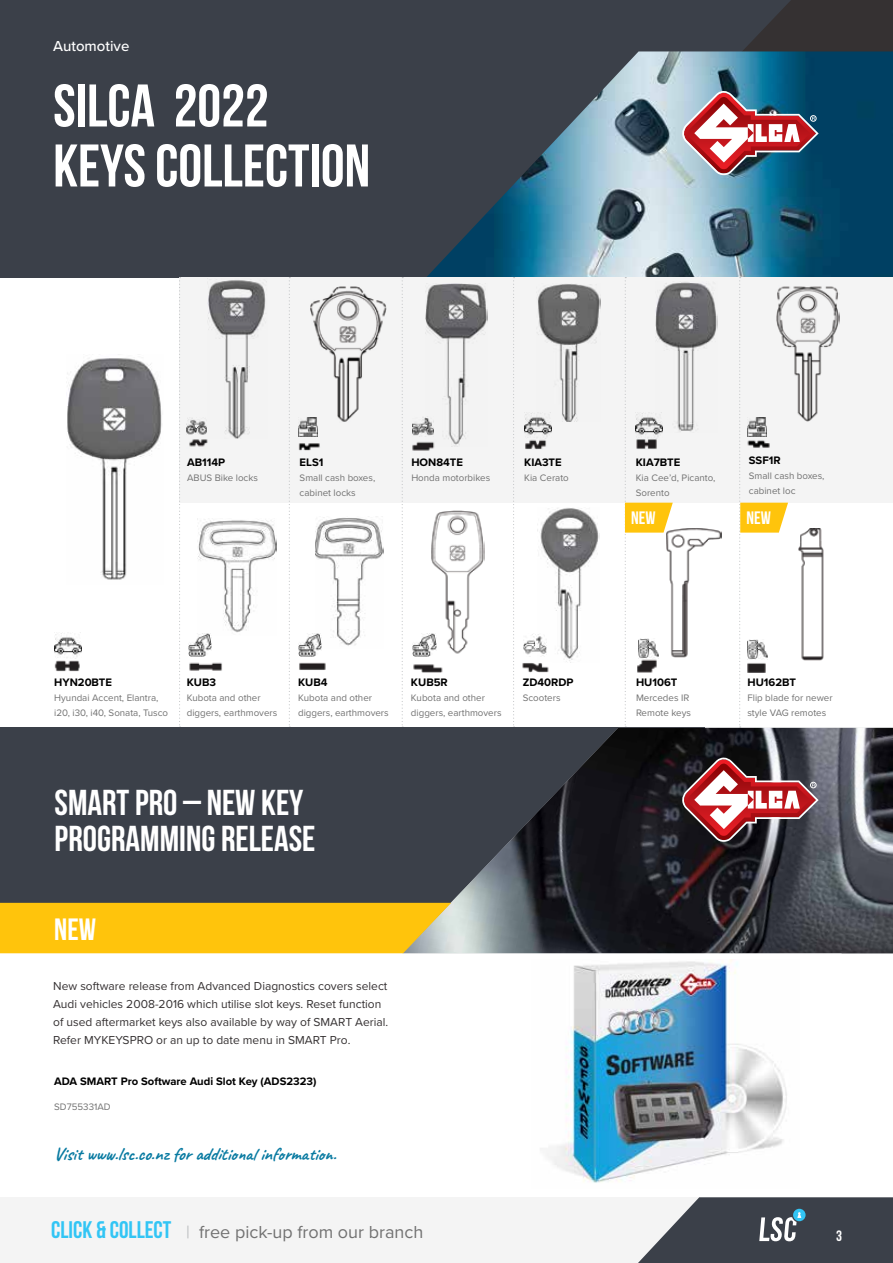
<style>
.page{position:relative;width:893px;height:1263px;background:#fff}
.page>*{position:absolute;margin:0;border:0;box-sizing:border-box;transform-origin:0 0}
.t1{font:700 60px/60px "Bebas Neue";color:#fff}
.t2{font:700 36px/36px "Bebas Neue";color:#fff}
.t3{font:700 30.75px "Bebas Neue";color:#fff}
.t4{font:700 18px "Caveat";color:#087aa1}
.t5{font:18px "Proxima Nova";color:#727272}
.t6{font:700 18px "Bebas Neue";color:#fff}
.t7{font:500 15px "Proxima Nova";color:#fff}
.t8{font:700 15px "Bebas Neue";color:#fff}
.t9{font:12px/18px "Proxima Nova";color:#353132}
.t10{font:700 11.25px "Proxima Nova";color:#000}
.t11{font:9.75px/15px "Proxima Nova";color:#727272}
.s1{font-family:"Bebas Neue";font-weight:700;font-size:24px;color:#32c5f4}
.s2{color:#bcbec0}
</style>
<div class="page">
<div style="left:0;top:0;width:893px;height:277px;background:#3b4049"></div>
<svg style="left:743px;top:0;width:150px;height:51px;fill:#353132"></svg>
<img style="left:427px;top:51px;width:466px;height:226px">
<div style="left:180px;top:277px;width:713px;height:226px;background:#f4f4f4"></div>
<svg style="left:289px;top:277px;width:1px;height:451px"></svg>
<svg style="left:402px;top:277px;width:1px;height:451px"></svg>
<svg style="left:513px;top:277px;width:2px;height:451px"></svg>
<svg style="left:179px;top:277px;width:2px;height:451px"></svg>
<img style="left:67px;top:358px;width:95px;height:222px">
<img style="left:55px;top:660px;width:25px;height:12px">
<img style="left:425px;top:284px;width:63px;height:162px">
<img style="left:412px;top:439px;width:28px;height:12px">
<img style="left:537px;top:284px;width:63px;height:138px">
<img style="left:525px;top:440px;width:21px;height:9px">
<img style="left:788px;top:286px;width:51px;height:136px">
<img style="left:207px;top:280px;width:60px;height:159px">
<img style="left:189px;top:438px;width:20px;height:9px">
<img style="left:673px;top:282px;width:44px;height:150px">
<img style="left:310px;top:286px;width:77px;height:136px">
<img style="left:298px;top:443px;width:22px;height:8px">
<img style="left:315px;top:516px;width:68px;height:130px">
<img style="left:299px;top:662px;width:27px;height:8px">
<img style="left:673px;top:528px;width:49px;height:130px">
<img style="left:798px;top:528px;width:26px;height:133px">
<img style="left:431px;top:510px;width:53px;height:144px">
<img style="left:413px;top:664px;width:30px;height:9px">
<img style="left:540px;top:508px;width:59px;height:154px">
<img style="left:522px;top:663px;width:27px;height:10px">
<svg style="left:625px;top:277px;width:48px;height:451px"></svg>
<svg style="left:739px;top:277px;width:49px;height:451px"></svg>
<img style="left:55px;top:632px;width:27px;height:27px">
<img style="left:298px;top:633px;width:24px;height:24px">
<img style="left:413px;top:633px;width:23px;height:24px">
<img style="left:413px;top:416px;width:20px;height:21px">
<img style="left:523px;top:633px;width:24px;height:24px">
<img style="left:638px;top:638px;width:21px;height:20px">
<img style="left:747px;top:639px;width:20px;height:21px">
<img style="left:748px;top:417px;width:19px;height:20px">
<img style="left:299px;top:417px;width:19px;height:20px">
<img style="left:187px;top:418px;width:20px;height:17px">
<img style="left:524px;top:413px;width:27px;height:26px">
<img style="left:636px;top:413px;width:27px;height:27px">
<img style="left:197px;top:519px;width:79px;height:114px">
<img style="left:189px;top:662px;width:33px;height:9px">
<img style="left:188px;top:633px;width:24px;height:24px">
<div style="left:0;top:728px;width:704px;height:225px;background:#3b4049"></div>
<img style="left:403px;top:728px;width:490px;height:225px">
<img style="left:540px;top:959px;width:247px;height:224px">
<div style="left:0;top:903px;width:451px;height:50px;background:#ffc40c"></div>
<svg style="left:681px;top:756px;width:138px;height:86px"></svg>
<img style="left:681px;top:90px;width:138px;height:85px">
<div style="left:0;top:1197px;width:830px;height:66px;background:#f4f4f4"></div>
<svg style="left:638px;top:1197px;width:255px;height:66px;background:#575c64"></svg>
<h3 class="t7" style="left:53px;top:35px;width:78px">Automotive</h3>
<h1 class="t1" style="left:53px;top:75px;width:318px">SILCA 2022<br>KEYS COLLECTION</h1>
<p class="t10" style="left:187px;top:454px;width:40px">AB114P</p>
<p class="t11" style="left:187px;top:470px;width:72px">ABUS Bike locks</p>
<p class="t10" style="left:300px;top:454px;width:25px">ELS1</p>
<p class="t11" style="left:300px;top:470px;width:77px">Small cash boxes, cabinet locks</p>
<p class="t10" style="left:411px;top:454px;width:53px">HON84TE</p>
<p class="t11" style="left:411px;top:470px;width:80px">Honda motorbikes</p>
<p class="t10" style="left:524px;top:454px;width:39px">KIA3TE</p>
<p class="t11" style="left:524px;top:470px;width:46px">Kia Cerato</p>
<p class="t10" style="left:636px;top:454px;width:46px">KIA7BTE</p>
<p class="t11" style="left:636px;top:470px;width:81px">Kia Cee’d, Picanto,<br>Sorento</p>
<p class="t10" style="left:749px;top:452px;width:33px">SSF1R</p>
<p class="t11" style="left:749px;top:468px;width:77px">Small cash boxes, cabinet loc</p>
<h3 class="t6" style="left:631px;top:508px;width:26px">NEW</h3>
<h3 class="t6" style="left:746px;top:508px;width:26px">NEW</h3>
<p class="t10" style="left:54px;top:674px;width:59px">HYN20BTE</p>
<p class="t11" style="left:54px;top:690px;width:115px">Hyundai Accent, Elantra, i20, i30, i40, Sonata, Tusco</p>
<p class="t10" style="left:187px;top:674px;width:31px">KUB3</p>
<p class="t11" style="left:187px;top:690px;width:92px">Kubota and other diggers, earthmovers</p>
<p class="t10" style="left:298px;top:674px;width:31px">KUB4</p>
<p class="t11" style="left:298px;top:690px;width:92px">Kubota and other diggers, earthmovers</p>
<p class="t10" style="left:411px;top:674px;width:38px">KUB5R</p>
<p class="t11" style="left:411px;top:690px;width:92px">Kubota and other diggers, earthmovers</p>
<p class="t10" style="left:523px;top:674px;width:52px">ZD40RDP</p>
<p class="t11" style="left:523px;top:690px;width:39px">Scooters</p>
<h2 class="t2" style="left:55px;top:784px;width:262px">SMART PRO – NEW KEY<br>PROGRAMMING RELEASE</h2>
<h3 class="t3" style="left:54px;top:912px;width:43px">NEW</h3>
<p class="t9" style="left:53px;top:976px;width:337px">New software release from Advanced Diagnostics covers select Audi vehicles 2008-2016 which utilise slot keys. Reset function of used aftermarket keys also available by way of SMART Aerial.<br>Refer MYKEYSPRO or an up to date menu in SMART Pro.</p>
<p class="t10" style="left:54px;top:1072px;width:264px">ADA SMART Pro Software Audi Slot Key (ADS2323)</p>
<p class="t11" style="left:54px;top:1099px;width:58px">SD755331AD</p>
<h3 class="t4" style="left:54px;top:1143px;width:286px">Visit www.lsc.co.nz for additional information.</h3>
<h3 class="t5" style="left:51px;top:1219px;width:374px"><span class="s1">CLICK &amp; COLLECT</span> <span class="s2">|</span> free pick-up from our branch</h3>
<p class="t10" style="left:636px;top:674px;width:43px">HU106T</p>
<p class="t11" style="left:636px;top:690px;width:57px">Mercedes IR<br>Remote keys</p>
<p class="t10" style="left:747px;top:673px;width:50px">HU162BT</p>
<p class="t11" style="left:747px;top:689px;width:87px">Flip blade for newer style VAG remotes</p>
<h3 class="t8" style="left:836px;top:1228px;width:7px">3</h3>
</div>
